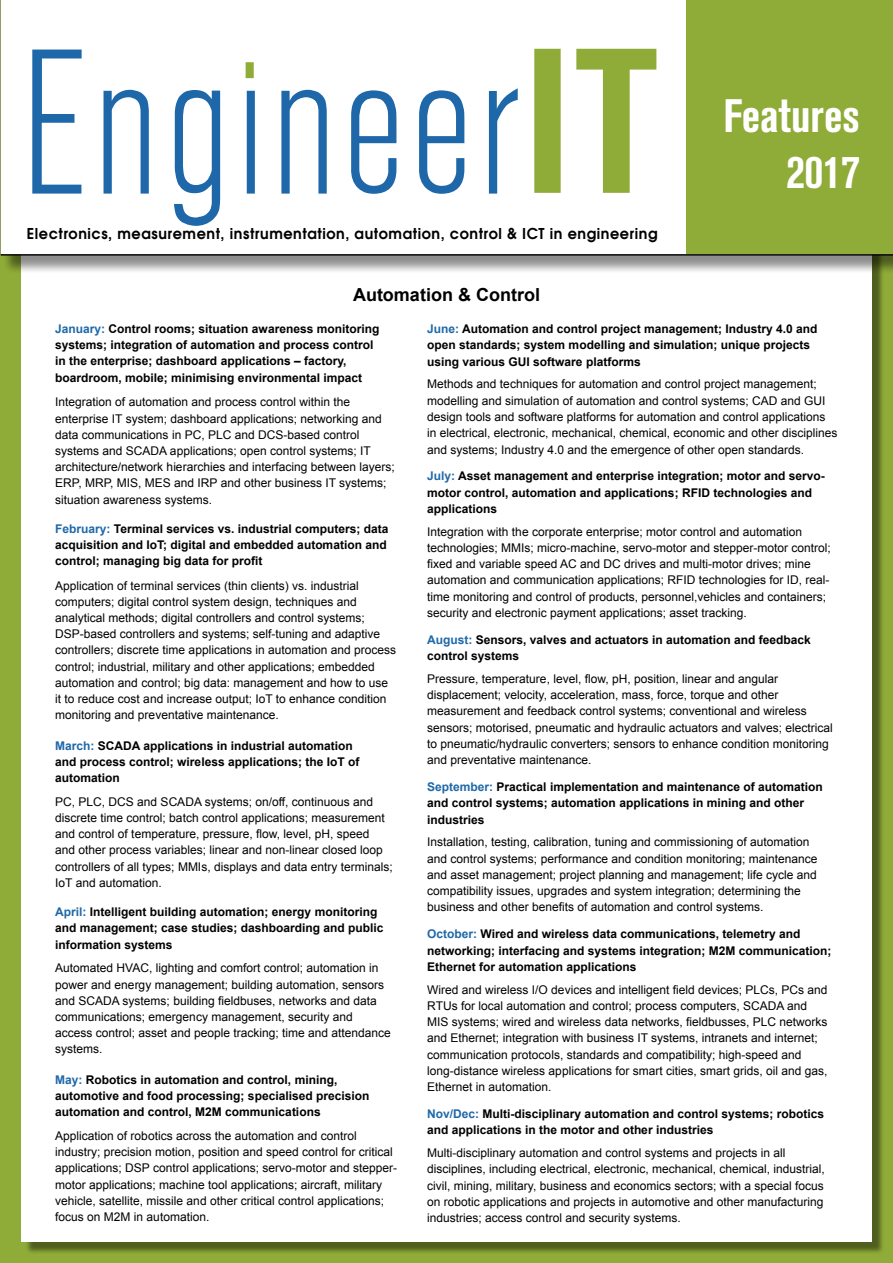
<style>
.page{position:relative;width:893px;height:1263px;background:#fff}
.page>*{position:absolute;margin:0;border:0;box-sizing:border-box;transform-origin:0 0}
.EngIT_font_subscribe{font:700 condensed 46.5px/55.8px "Akzidenz Grotesk BQ";color:#fff;text-align:right}
.EngIT_font_subscribe-2{font:700 18px "Arial";color:#000}
.t1{font:600 15px "Avant Garde";letter-spacing:.04em;color:#000;scale:.96 1}
.new_EngIT_body_txt_2{font:12px/16.2px "Arial";color:#000}
.New_EngIT_subhead_20{font:700 12px/16.2px "Arial";color:#000}
.s1{color:#1e68a9}
</style>
<div class="page">
<div style="left:0;top:236px;width:893px;height:1027px;background:#8fab38"></div>
<div style="left:25px;top:179px;width:860px;height:1076px;background:#000;opacity:.45"></div>
<div style="left:21px;top:176px;width:851px;height:1066px;background:#fff"></div>
<div style="left:3px;top:0;width:890px;height:273px;background:#000;opacity:.45"></div>
<svg style="left:1px;top:0;width:685px;height:254px"></svg>
<div style="left:686px;top:0;width:207px;height:254px;background:#8fab38"></div>
<svg style="left:32px;top:50px;width:625px;height:176px"></svg>
<div style="left:529px;top:32px;width:138px;height:178px;background:#fff"></div>
<div style="left:236px;top:53px;width:30px;height:31px;background:#fff"></div>
<svg style="left:246px;top:49px;width:410px;height:144px"></svg>
<p class="t1" style="left:27px;top:223px;width:659px">Electronics, measurement, instrumentation, automation, control &amp; ICT in engineering</p>
<p class="EngIT_font_subscribe" style="left:723px;top:88px;width:138px">Features<br>2017</p>
<p class="EngIT_font_subscribe-2" style="left:353px;top:283px;width:188px">Automation &amp; Control</p>
<p class="New_EngIT_subhead_20" style="left:55px;top:321px;width:326px"><span class="s1">January:</span> Control rooms; situation awareness monitoring systems; integration of automation and process control in the enterprise; dashboard applications – factory, boardroom, mobile; minimising environmental impact</p>
<p class="new_EngIT_body_txt_2" style="left:55px;top:394px;width:341px">Integration of automation and process control within the enterprise IT system; dashboard applications; networking and data communications in PC, PLC and DCS-based control systems and SCADA applications; open control systems; IT architecture/network hierarchies and interfacing between layers; ERP, MRP, MIS, MES and IRP and other business IT systems; situation awareness systems.</p>
<p class="New_EngIT_subhead_20" style="left:55px;top:521px;width:335px"><span class="s1">February:</span> Terminal services vs. industrial computers; data acquisition and IoT; digital and embedded automation and control; managing big data for profit</p>
<p class="new_EngIT_body_txt_2" style="left:55px;top:577px;width:342px">Application of terminal services (thin clients) vs. industrial computers; digital control system design, techniques and analytical methods; digital controllers and control systems; DSP-based controllers and systems; self-tuning and adaptive controllers; discrete time applications in automation and process control; industrial, military and other applications; embedded automation and control; big data: management and how to use it to reduce cost and increase output; IoT to enhance condition monitoring and preventative maintenance.</p>
<p class="New_EngIT_subhead_20" style="left:55px;top:737px;width:306px"><span class="s1">March:</span> SCADA applications in industrial automation and process control; wireless applications; the IoT of automation</p>
<p class="new_EngIT_body_txt_2" style="left:55px;top:793px;width:339px">PC, PLC, DCS and SCADA systems; on/off, continuous and discrete time control; batch control applications; measurement and control of temperature, pressure, flow, level, pH, speed<br>and other process variables; linear and non-linear closed loop controllers of all types; MMIs, displays and data entry terminals; IoT and automation.</p>
<p class="New_EngIT_subhead_20" style="left:55px;top:904px;width:330px"><span class="s1">April:</span> Intelligent building automation; energy monitoring and management; case studies; dashboarding and public information systems</p>
<p class="new_EngIT_body_txt_2" style="left:55px;top:960px;width:337px">Automated HVAC, lighting and comfort control; automation in power and energy management; building automation, sensors and SCADA systems; building fieldbuses, networks and data communications; emergency management, security and access control; asset and people tracking; time and attendance systems.</p>
<p class="New_EngIT_subhead_20" style="left:55px;top:1072px;width:316px"><span class="s1">May:</span> Robotics in automation and control, mining, automotive and food processing; specialised precision automation and control, M2M communications</p>
<p class="new_EngIT_body_txt_2" style="left:55px;top:1128px;width:343px">Application of robotics across the automation and control industry; precision motion, position and speed control for critical applications; DSP control applications; servo-motor and stepper&shy;motor applications; machine tool applications; aircraft, military vehicle, satellite, missile and other critical control applications; focus on M2M in automation.</p>
<p class="New_EngIT_subhead_20" style="left:427px;top:321px;width:392px"><span class="s1">June:</span> Automation and control project management; Industry 4.0 and open standards; system modelling and simulation; unique projects using various GUI software platforms</p>
<p class="new_EngIT_body_txt_2" style="left:427px;top:376px;width:412px">Methods and techniques for automation and control project management; modelling and simulation of automation and control systems; CAD and GUI design tools and software platforms for automation and control applications in electrical, electronic, mechanical, chemical, economic and other disciplines and systems; Industry 4.0 and the emergence of other open standards.</p>
<p class="New_EngIT_subhead_20" style="left:427px;top:468px;width:399px"><span class="s1">July:</span> Asset management and enterprise integration; motor and servo&shy;motor control, automation and applications; RFID technologies and applications</p>
<p class="new_EngIT_body_txt_2" style="left:427px;top:523px;width:405px">Integration with the corporate enterprise; motor control and automation technologies; MMIs; micro-machine, servo-motor and stepper-motor control; fixed and variable speed AC and DC drives and multi-motor drives; mine automation and communication applications; RFID technologies for ID, real&shy;time monitoring and control of products, personnel,vehicles and containers; security and electronic payment applications; asset tracking.</p>
<p class="New_EngIT_subhead_20" style="left:427px;top:632px;width:385px"><span class="s1">August:</span> Sensors, valves and actuators in automation and feedback control systems</p>
<p class="new_EngIT_body_txt_2" style="left:427px;top:671px;width:407px">Pressure, temperature, level, flow, pH, position, linear and angular displacement; velocity, acceleration, mass, force, torque and other measurement and feedback control systems; conventional and wireless sensors; motorised, pneumatic and hydraulic actuators and valves; electrical to pneumatic/hydraulic converters; sensors to enhance condition monitoring and preventative maintenance.</p>
<p class="New_EngIT_subhead_20" style="left:427px;top:779px;width:397px"><span class="s1">September:</span> Practical implementation and maintenance of automation and control systems; automation applications in mining and other industries</p>
<p class="new_EngIT_body_txt_2" style="left:427px;top:834px;width:392px">Installation, testing, calibration, tuning and commissioning of automation and control systems; performance and condition monitoring; maintenance and asset management; project planning and management; life cycle and compatibility issues, upgrades and system integration; determining the business and other benefits of automation and control systems.</p>
<p class="New_EngIT_subhead_20" style="left:427px;top:926px;width:406px"><span class="s1">October:</span> Wired and wireless data communications, telemetry and networking; interfacing and systems integration; M2M communication;<br>Ethernet for automation applications</p>
<p class="new_EngIT_body_txt_2" style="left:427px;top:981px;width:402px">Wired and wireless I/O devices and intelligent field devices; PLCs, PCs and RTUs for local automation and control; process computers, SCADA and MIS systems; wired and wireless data networks, fieldbusses, PLC networks and Ethernet; integration with business IT systems, intranets and internet; communication protocols, standards and compatibility; high-speed and long-distance wireless applications for smart cities, smart grids, oil and gas, Ethernet in automation.</p>
<p class="New_EngIT_subhead_20" style="left:427px;top:1106px;width:398px"><span class="s1">Nov/Dec:</span> Multi-disciplinary automation and control systems; robotics and applications in the motor and other industries</p>
<p class="new_EngIT_body_txt_2" style="left:427px;top:1145px;width:399px">Multi-disciplinary automation and control systems and projects in all disciplines, including electrical, electronic, mechanical, chemical, industrial, civil, mining, military, business and economics sectors; with a special focus on robotic applications and projects in automotive and other manufacturing industries; access control and security systems.</p>
</div>
